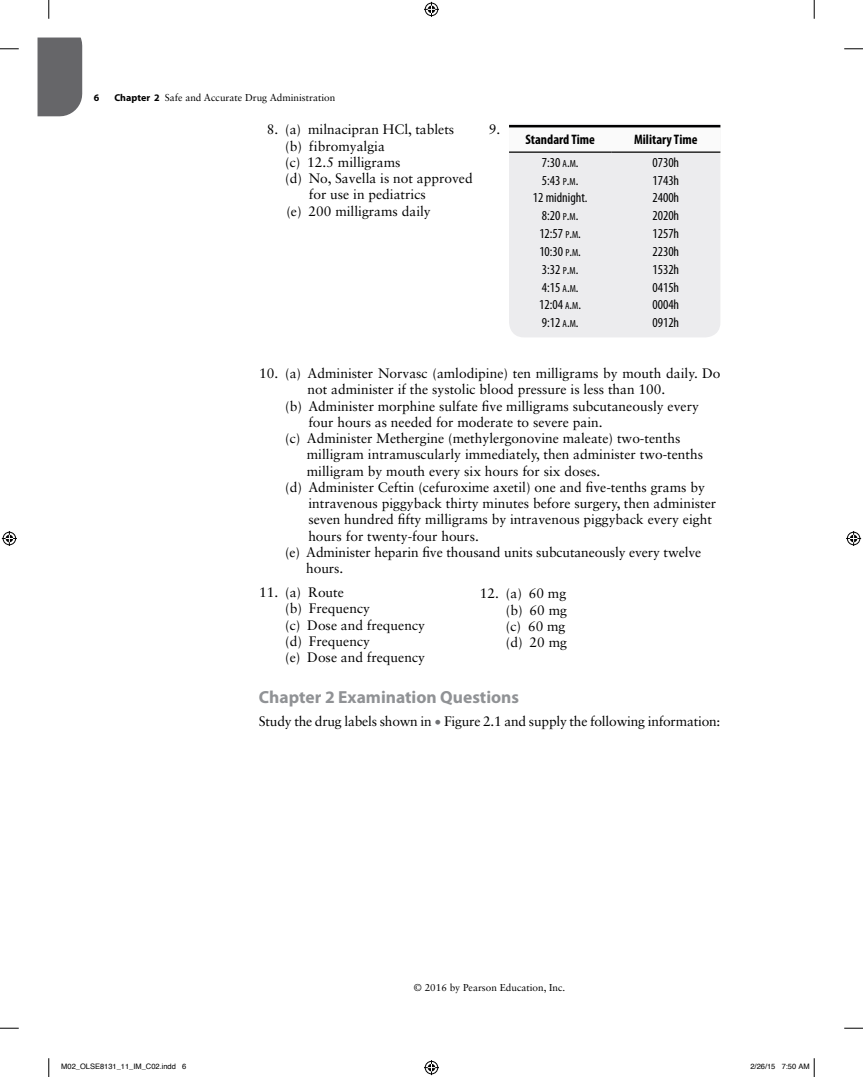
<style>
.page{position:relative;width:863px;height:1077px;background:#fff}
.page>*{position:absolute;margin:0;border:0;box-sizing:border-box;transform-origin:0 0}
.t1{font:700 17.5px "Myriad Pro";color:#909295}
.t2{font:13.75px/16.2px "Sabon LT Std";color:#000}
.t3{font:condensed 13.75px "Myriad Pro";color:#000}
.t4{font:700 condensed 13.75px "Myriad Pro";color:#000}
.t5{font:10px "Sabon LT Std";color:#000}
.t6{font:700 10px "Myriad Pro";color:#000}
.t7{font:7.5px "Helvetica";color:#000}
.s1{font-family:"Myriad Pro";font-weight:700}
.s2{font-size:10.25px}
.s3{font-style:inherit}
.s4{color:#6f7073}
</style>
<div class="page">
<div style="left:38px;top:38px;width:44px;height:78px;background:#666669"></div>
<div style="left:509px;top:124px;width:211px;height:213px;background:#ececee"></div>
<svg style="left:509px;top:127px;width:211px;height:24px"></svg>
<hr style="left:509px;top:151px;width:102px;height:2px;background:#000">
<hr style="left:611px;top:151px;width:109px;height:2px;background:#000">
<hr style="left:509px;top:125px;width:211px;height:2px;background:#000">
<svg style="left:0;top:48px;width:19px;height:2px"></svg>
<svg style="left:844px;top:48px;width:18px;height:2px"></svg>
<svg style="left:0;top:1027px;width:19px;height:1px"></svg>
<svg style="left:844px;top:1027px;width:18px;height:1px"></svg>
<svg style="left:48px;top:0;width:2px;height:19px"></svg>
<svg style="left:48px;top:1058px;width:2px;height:18px"></svg>
<svg style="left:813px;top:0;width:2px;height:19px"></svg>
<svg style="left:424px;top:2px;width:15px;height:15px"></svg>
<svg style="left:424px;top:1060px;width:15px;height:14px"></svg>
<svg style="left:2px;top:531px;width:15px;height:15px"></svg>
<svg style="left:846px;top:531px;width:15px;height:15px"></svg>
<svg style="left:813px;top:1058px;width:2px;height:18px"></svg>
<p class="t6" style="left:94px;top:91px;width:7px">6</p>
<p class="t5" style="left:114px;top:92px;width:222px"><span class="s1">Chapter 2</span> Safe and Accurate Drug Administration</p>
<p class="t2" style="left:267px;top:121px;width:189px">8. (a) milnacipran HCl, tablets</p>
<p class="t2" style="left:285px;top:137px;width:101px">(b) fibromyalgia</p>
<p class="t2" style="left:285px;top:154px;width:117px">(c) 12.5 milligrams</p>
<p class="t2" style="left:285px;top:170px;width:189px">(d) No, Savella is not approved</p>
<p class="t2" style="left:309px;top:186px;width:118px">for use in pediatrics</p>
<p class="t2" style="left:286px;top:202px;width:146px">(e) 200 milligrams daily</p>
<p class="t2" style="left:488px;top:121px;width:13px">9.</p>
<p class="t4" style="left:525px;top:131px;width:71px">Standard Time</p>
<p class="t4" style="left:634px;top:131px;width:65px">Military Time</p>
<p class="t3" style="left:541px;top:154px;width:38px">7:30 <span class="s2">A</span><span class="s3">.</span><span class="s2">M</span><span class="s3">.</span></p>
<p class="t3" style="left:652px;top:154px;width:28px">0730h</p>
<p class="t3" style="left:542px;top:172px;width:38px">5:43 <span class="s2">P</span><span class="s3">.</span><span class="s2">M</span><span class="s3">.</span></p>
<p class="t3" style="left:652px;top:172px;width:28px">1743h</p>
<p class="t3" style="left:533px;top:189px;width:56px">12 midnight.</p>
<p class="t3" style="left:652px;top:189px;width:28px">2400h</p>
<p class="t3" style="left:542px;top:207px;width:38px">8:20 <span class="s2">P</span><span class="s3">.</span><span class="s2">M</span><span class="s3">.</span></p>
<p class="t3" style="left:652px;top:207px;width:28px">2020h</p>
<p class="t3" style="left:539px;top:225px;width:43px">12:57 <span class="s2">P</span><span class="s3">.</span><span class="s2">M</span><span class="s3">.</span></p>
<p class="t3" style="left:652px;top:225px;width:28px">1257h</p>
<p class="t3" style="left:539px;top:243px;width:43px">10:30 <span class="s2">P</span><span class="s3">.</span><span class="s2">M</span><span class="s3">.</span></p>
<p class="t3" style="left:652px;top:243px;width:28px">2230h</p>
<p class="t3" style="left:542px;top:261px;width:38px">3:32 <span class="s2">P</span><span class="s3">.</span><span class="s2">M</span><span class="s3">.</span></p>
<p class="t3" style="left:652px;top:261px;width:28px">1532h</p>
<p class="t3" style="left:541px;top:279px;width:38px">4:15 <span class="s2">A</span><span class="s3">.</span><span class="s2">M</span><span class="s3">.</span></p>
<p class="t3" style="left:652px;top:279px;width:28px">0415h</p>
<p class="t3" style="left:539px;top:296px;width:44px">12:04 <span class="s2">A</span><span class="s3">.</span><span class="s2">M</span><span class="s3">.</span></p>
<p class="t3" style="left:652px;top:296px;width:28px">0004h</p>
<p class="t3" style="left:541px;top:314px;width:38px">9:12 <span class="s2">A</span><span class="s3">.</span><span class="s2">M</span><span class="s3">.</span></p>
<p class="t3" style="left:652px;top:314px;width:28px">0912h</p>
<p class="t2" style="left:259px;top:365px;width:463px">10. (a) Administer Norvasc (amlodipine) ten milligrams by mouth daily. Do</p>
<p class="t2" style="left:307px;top:381px;width:359px">not administer if the systolic blood pressure is less than 100.</p>
<p class="t2" style="left:285px;top:397px;width:415px">(b) Administer morphine sulfate five milligrams subcutaneously every</p>
<p class="t2" style="left:308px;top:414px;width:296px">four hours as needed for moderate to severe pain.</p>
<p class="t2" style="left:285px;top:430px;width:397px">(c) Administer Methergine (methylergonovine maleate) two-tenths</p>
<p class="t2" style="left:307px;top:446px;width:398px">milligram intramuscularly immediately, then administer two-tenths</p>
<p class="t2" style="left:307px;top:462px;width:295px">milligram by mouth every six hours for six doses.</p>
<p class="t2" style="left:285px;top:479px;width:421px">(d) Administer Ceftin (cefuroxime axetil) one and five-tenths grams by</p>
<p class="t2" style="left:308px;top:495px;width:409px">intravenous piggyback thirty minutes before surgery, then administer</p>
<p class="t2" style="left:308px;top:511px;width:405px">seven hundred fifty milligrams by intravenous piggyback every eight</p>
<p class="t2" style="left:308px;top:527px;width:172px">hours for twenty-four hours.</p>
<p class="t2" style="left:285px;top:544px;width:417px">(e) Administer heparin five thousand units subcutaneously every twelve</p>
<p class="t2" style="left:306px;top:560px;width:38px">hours.</p>
<p class="t2" style="left:285px;top:584px;width:141px;text-indent:-26px">11. (a) Route<br>(b) Frequency<br>(c) Dose and frequency (d) Frequency<br>(e) Dose and frequency</p>
<p class="t2" style="left:506px;top:585px;width:63px;text-align:justify;text-indent:-26px">12. (a) 60 mg (b) 60 mg (c) 60 mg (d) 20 mg</p>
<p class="t1" style="left:259px;top:685px;width:262px">Chapter 2 Examination Questions</p>
<p class="t2" style="left:259px;top:713px;width:463px">Study the drug labels shown in <span class="s4">•</span> Figure 2.1 and supply the following information:</p>
<p class="t5" style="left:414px;top:981px;width:153px">© 2016 by Pearson Education, Inc.</p>
<p class="t7" style="left:61px;top:1060px;width:127px">M02_OLSE8131_11_IM_C02.indd 6</p>
<p class="t7" style="left:750px;top:1060px;width:61px">2/26/15 7:50 AM</p>
</div>
